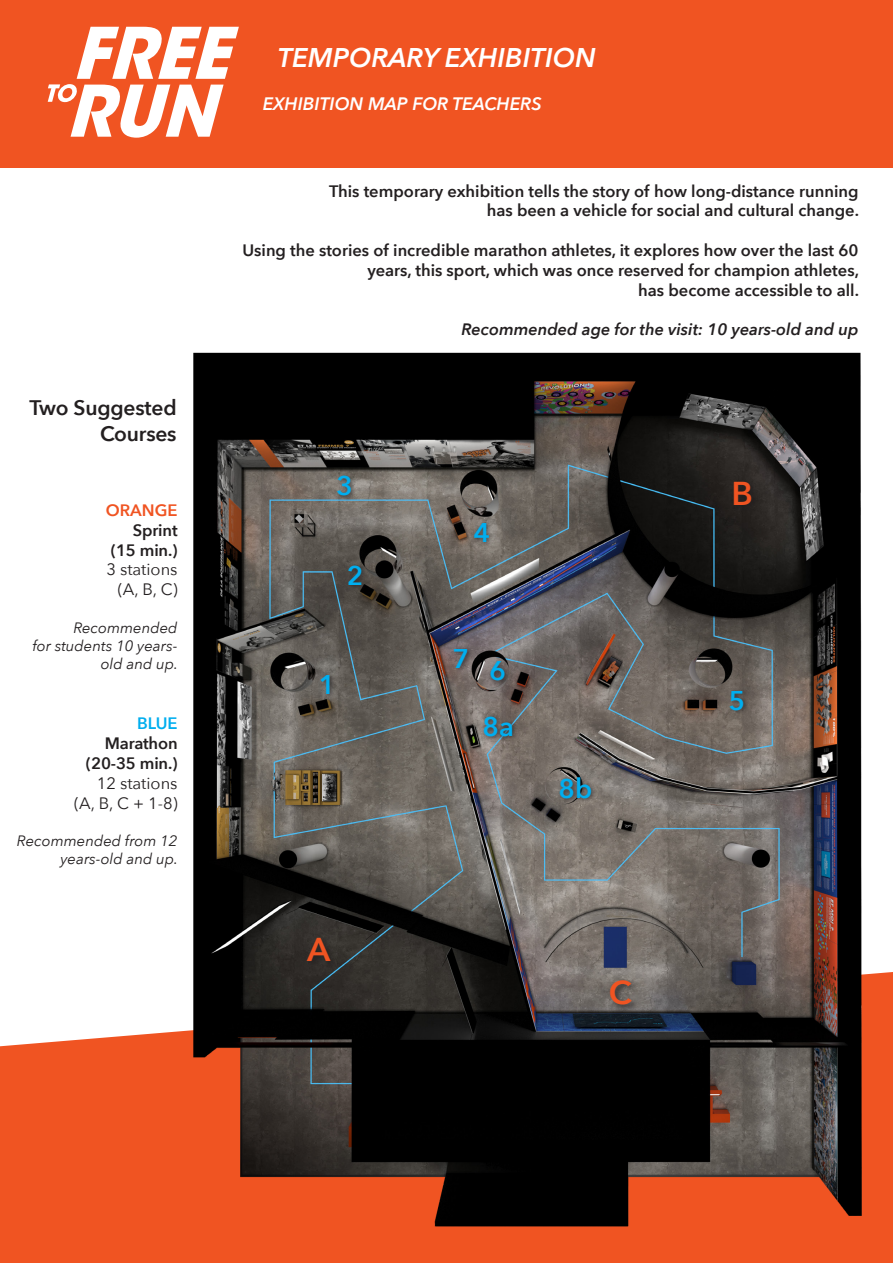
<style>
.page{position:relative;width:893px;height:1263px;background:#fff}
.page>*{position:absolute;margin:0;border:0;box-sizing:border-box;transform-origin:0 0}
.t1{font:600 33px "Avenir Next";color:#f05422}
.t2{font:italic 600 27px "Avenir Next";color:#fff}
.t3{font:600 27px "Avenir Next";color:#00aeef}
.t4{font:600 21px/25.2px "Avenir Next";letter-spacing:-.01em;color:#231f20;text-align:right}
.t5{font:italic 600 18px "Avenir Next";color:#fff}
.t6{font:600 16.5px/19.8px "Avenir Next";color:#231f20;text-align:right}
.t7{font:italic 600 16.5px "Avenir Next";color:#231f20}
.t8{font:16.5px "Avenir Next";color:#231f20}
.t9{font:600 16.5px "Avenir Next";color:#f05422}
.t10{font:600 16.5px "Avenir Next";color:#00aeef}
.t11{font:italic 15px/18px "Avenir Next";color:#231f20;text-align:right}
</style>
<div class="page">
<svg style="left:0;top:972px;width:893px;height:291px;fill:#f05422"></svg>
<div style="left:0;top:0;width:893px;height:168px;background:#f05422"></div>
<svg style="left:48px;top:27px;width:191px;height:111px"></svg>
<img style="left:178px;top:352px;width:696px;height:889px">
<div style="left:306px;top:936px;width:32px;height:32px;background:#312d2a"></div>
<div style="left:732px;top:480px;width:27px;height:32px;background:#231f20"></div>
<div style="left:608px;top:978px;width:31px;height:34px;background:#231f20;opacity:.75"></div>
<div style="left:318px;top:672px;width:18px;height:27px;background:#231f20;opacity:.75"></div>
<div style="left:346px;top:563px;width:21px;height:28px;background:#231f20;opacity:.75"></div>
<div style="left:335px;top:473px;width:22px;height:29px;background:#231f20;opacity:.75"></div>
<div style="left:471px;top:520px;width:24px;height:27px;background:#231f20;opacity:.75"></div>
<div style="left:727px;top:688px;width:22px;height:28px;background:#231f20;opacity:.75"></div>
<div style="left:488px;top:658px;width:22px;height:28px;background:#231f20;opacity:.75"></div>
<div style="left:451px;top:646px;width:22px;height:27px;background:#231f20;opacity:.75"></div>
<div style="left:481px;top:713px;width:37px;height:29px;background:#231f20;opacity:.75"></div>
<div style="left:557px;top:774px;width:40px;height:30px;background:#231f20;opacity:.75"></div>
<p class="t4" style="left:30px;top:395px;width:149px">Two Suggested<br>Courses</p>
<p class="t9" style="left:106px;top:496px;width:73px">ORANGE</p>
<p class="t6" style="left:133px;top:520px;width:46px">Sprint</p>
<p class="t6" style="left:111px;top:540px;width:68px">(15 min.)</p>
<p class="t8" style="left:106px;top:556px;width:73px">3 stations</p>
<p class="t8" style="left:118px;top:576px;width:61px">(A, B, C)</p>
<p class="t11" style="left:73px;top:618px;width:106px">Recommended</p>
<p class="t11" style="left:32px;top:636px;width:147px">for students 10 years&shy;old and up.</p>
<p class="t10" style="left:137px;top:709px;width:42px">BLUE</p>
<p class="t6" style="left:105px;top:733px;width:74px">Marathon</p>
<p class="t6" style="left:86px;top:753px;width:93px">(20-35 min.)</p>
<p class="t8" style="left:97px;top:769px;width:82px">12 stations</p>
<p class="t8" style="left:74px;top:789px;width:105px">(A, B, C + 1-8)</p>
<p class="t11" style="left:17px;top:831px;width:163px">Recommended from 12 years-old and up.</p>
<p class="t2" style="left:278px;top:34px;width:320px">TEMPORARY EXHIBITION</p>
<p class="t5" style="left:263px;top:88px;width:281px">EXHIBITION MAP FOR TEACHERS</p>
<p class="t6" style="left:329px;top:181px;width:531px">This temporary exhibition tells the story of how long-distance running</p>
<p class="t6" style="left:487px;top:200px;width:374px">has been a vehicle for social and cultural change.</p>
<p class="t6" style="left:242px;top:240px;width:618px">Using the stories of incredible marathon athletes, it explores how over the last 60 years, this sport, which was once reserved for champion athletes,</p>
<p class="t6" style="left:638px;top:280px;width:222px">has become accessible to all.</p>
<p class="t7" style="left:461px;top:315px;width:398px">Recommended age for the visit: 10 years-old and up</p>
<p class="t3" style="left:336px;top:463px;width:18px">3</p>
<p class="t3" style="left:347px;top:553px;width:18px">2</p>
<p class="t3" style="left:319px;top:661px;width:18px">1</p>
<p class="t1" style="left:307px;top:921px;width:25px">A</p>
<p class="t3" style="left:474px;top:509px;width:18px">4</p>
<p class="t3" style="left:453px;top:635px;width:18px">7</p>
<p class="t3" style="left:489px;top:647px;width:18px">6</p>
<p class="t3" style="left:483px;top:703px;width:33px">8a</p>
<p class="t3" style="left:559px;top:765px;width:35px">8b</p>
<p class="t1" style="left:609px;top:964px;width:24px">C</p>
<p class="t1" style="left:731px;top:465px;width:23px">B</p>
<p class="t3" style="left:729px;top:677px;width:18px">5</p>
</div>
